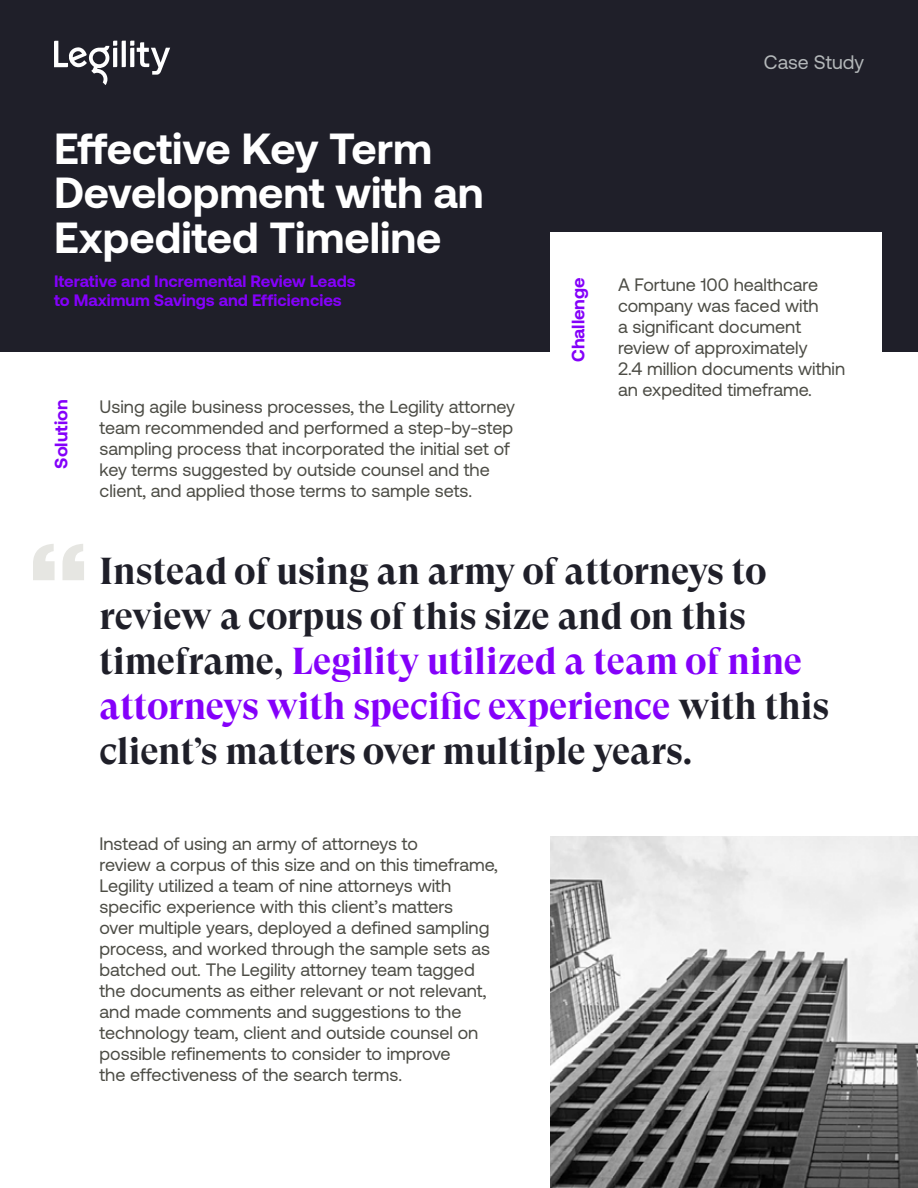
<style>
.page{position:relative;width:918px;height:1188px;background:#fff}
.page>*{position:absolute;margin:0;border:0;box-sizing:border-box;transform-origin:0 0}
.t1{font:700 43.5px/45px "Aeonik";color:#fff}
.t2{font:700 37.5px/45px "GT Super Display";color:#1f1f29}
.t3{font:19.5px "Aeonik";color:#b4b8ba}
.t4{font:18px/21px "Aeonik";color:#4c4c45}
.t5{font:700 18px "Aeonik";color:#8400fa}
.t6{font:700 16.5px/19.5px "Aeonik";color:#8400fa}
.s1{color:#8400fa}
</style>
<div class="page">
<div style="left:0;top:0;width:918px;height:352px;background:#1f1f29"></div>
<div style="left:551px;top:233px;width:331px;height:212px;background:#fff"></div>
<svg style="left:54px;top:41px;width:116px;height:44px"></svg>
<img style="left:551px;top:837px;width:367px;height:351px">
<svg style="left:33px;top:544px;width:51px;height:36px"></svg>
<p class="t3" style="left:764px;top:51px;width:102px">Case Study</p>
<h1 class="t1" style="left:54px;top:125px;width:431px">Effective Key Term<br>Development with an<br>Expedited Timeline</h1>
<p class="t6" style="left:54px;top:271px;width:303px">Iterative and Incremental Review Leads to Maximum Savings and Efficiencies</p>
<p class="t4" style="left:618px;top:274px;width:229px">A Fortune 100 healthcare company was faced with<br>a significant document review of approximately<br>2.4 million documents within an expedited timeframe.</p>
<p class="t5" style="left:568px;top:362px;width:86px;rotate:-90deg">Challenge</p>
<p class="t5" style="left:51px;top:469px;width:71px;rotate:-90deg">Solution</p>
<p class="t4" style="left:100px;top:396px;width:417px">Using agile business processes, the Legility attorney team recommended and performed a step-by-step sampling process that incorporated the initial set of key terms suggested by outside counsel and the client, and applied those terms to sample sets.</p>
<h2 class="t2" style="left:100px;top:549px;width:731px">Instead of using an army of attorneys to review a corpus of this size and on this timeframe, <span class="s1">Legility utilized a team of nine attorneys with specific experience</span> with this client’s matters over multiple years.</h2>
<p class="t4" style="left:100px;top:833px;width:400px">Instead of using an army of attorneys to<br>review a corpus of this size and on this timeframe, Legility utilized a team of nine attorneys with specific experience with this client’s matters<br>over multiple years, deployed a defined sampling process, and worked through the sample sets as batched out. The Legility attorney team tagged the documents as either relevant or not relevant, and made comments and suggestions to the technology team, client and outside counsel on possible refinements to consider to improve<br>the effectiveness of the search terms.</p>
</div>
